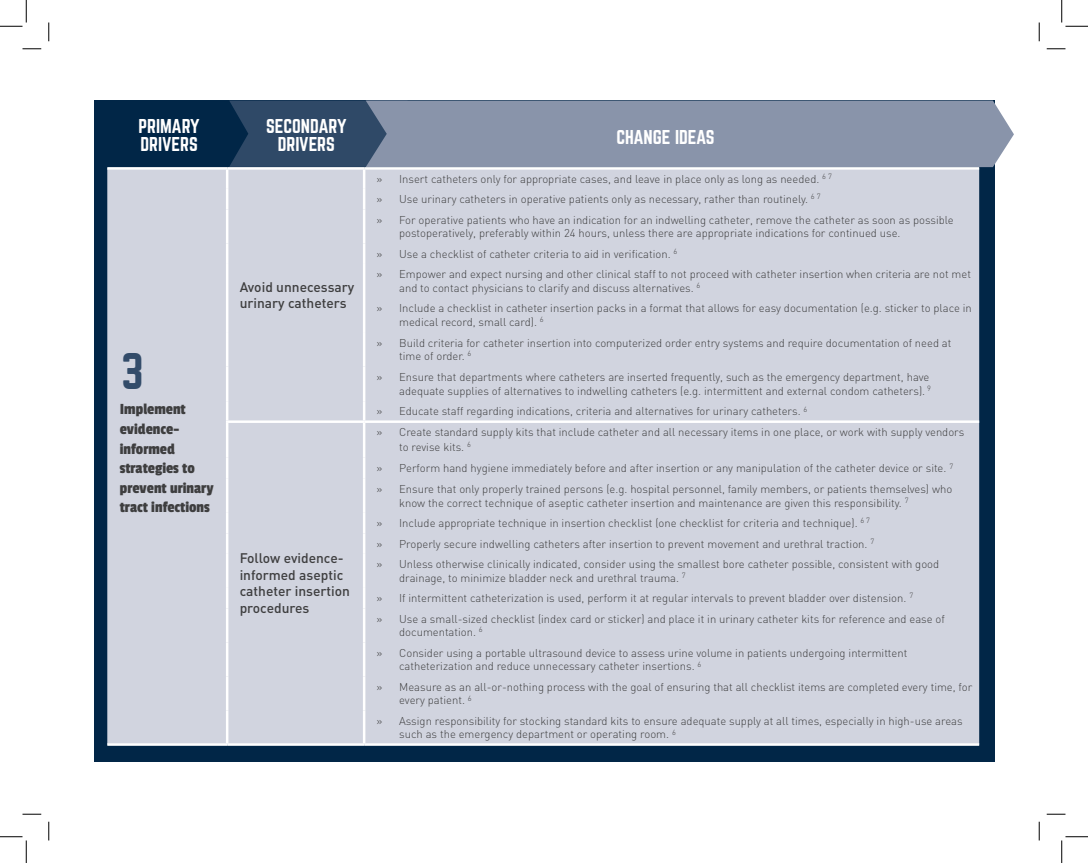
<style>
.page{position:relative;width:1088px;height:863px;background:#fff}
.page>*{position:absolute;margin:0;border:0;box-sizing:border-box;transform-origin:0 0}
.t1{font:45px "Norwester";color:#334c6a}
.t2{font:17.5px/17.9px "Norwester";color:#fff}
.t3{font:16.25px/19.5px "Passion One";color:#3e3e3f}
.t4{font:500 13.75px/16.5px "DIN";color:#3e3e3f}
.t5{font:300 11.25px/13.5px "DIN";color:#3e3e3f}
</style>
<div class="page">
<div style="left:94px;top:100px;width:900px;height:662px;background:#012647"></div>
<div style="left:426px;top:101px;width:587px;height:66px;background:#8994aa"></div>
<div style="left:107px;top:170px;width:872px;height:573px;background:#d1d4df"></div>
<hr style="left:107px;top:743px;width:120px;height:2px;background:#fff">
<hr style="left:226px;top:189px;width:2px;height:20px;background:#fff">
<hr style="left:226px;top:209px;width:2px;height:34px;background:#fff">
<hr style="left:226px;top:243px;width:2px;height:21px;background:#fff">
<hr style="left:226px;top:264px;width:2px;height:34px;background:#fff">
<hr style="left:226px;top:298px;width:2px;height:34px;background:#fff">
<hr style="left:226px;top:332px;width:2px;height:34px;background:#fff">
<hr style="left:226px;top:366px;width:2px;height:35px;background:#fff">
<svg style="left:226px;top:401px;width:2px;height:19px"></svg>
<svg style="left:226px;top:101px;width:200px;height:88px;background:#61748c"></svg>
<hr style="left:363px;top:189px;width:2px;height:20px;background:#fff">
<hr style="left:363px;top:209px;width:2px;height:34px;background:#fff">
<hr style="left:363px;top:243px;width:2px;height:21px;background:#fff">
<hr style="left:363px;top:264px;width:2px;height:34px;background:#fff">
<hr style="left:363px;top:298px;width:2px;height:34px;background:#fff">
<hr style="left:363px;top:332px;width:2px;height:34px;background:#fff">
<hr style="left:363px;top:366px;width:2px;height:35px;background:#fff">
<svg style="left:363px;top:401px;width:2px;height:19px"></svg>
<hr style="left:226px;top:420px;width:138px;height:3px;background:#fff">
<hr style="left:226px;top:423px;width:2px;height:34px;background:#fff">
<hr style="left:364px;top:420px;width:615px;height:3px;background:#fff">
<hr style="left:363px;top:423px;width:2px;height:34px;background:#fff">
<hr style="left:226px;top:457px;width:2px;height:22px;background:#fff">
<hr style="left:363px;top:457px;width:2px;height:22px;background:#fff">
<hr style="left:226px;top:479px;width:2px;height:34px;background:#fff">
<hr style="left:363px;top:479px;width:2px;height:34px;background:#fff">
<hr style="left:226px;top:513px;width:2px;height:20px;background:#fff">
<hr style="left:363px;top:513px;width:2px;height:20px;background:#fff">
<hr style="left:226px;top:533px;width:2px;height:21px;background:#fff">
<hr style="left:363px;top:533px;width:2px;height:21px;background:#fff">
<hr style="left:226px;top:554px;width:2px;height:34px;background:#fff">
<hr style="left:363px;top:554px;width:2px;height:34px;background:#fff">
<hr style="left:226px;top:588px;width:2px;height:20px;background:#fff">
<hr style="left:363px;top:588px;width:2px;height:20px;background:#fff">
<hr style="left:226px;top:608px;width:2px;height:34px;background:#fff">
<hr style="left:363px;top:608px;width:2px;height:34px;background:#fff">
<hr style="left:226px;top:642px;width:2px;height:34px;background:#fff">
<hr style="left:363px;top:642px;width:2px;height:34px;background:#fff">
<hr style="left:226px;top:676px;width:2px;height:34px;background:#fff">
<hr style="left:363px;top:676px;width:2px;height:34px;background:#fff">
<hr style="left:226px;top:710px;width:2px;height:33px;background:#fff">
<hr style="left:363px;top:710px;width:2px;height:33px;background:#fff">
<hr style="left:227px;top:743px;width:137px;height:2px;background:#fff">
<hr style="left:364px;top:743px;width:615px;height:2px;background:#fff">
<hr style="left:107px;top:167px;width:120px;height:3px;background:#fff">
<hr style="left:227px;top:167px;width:137px;height:3px;background:#fff">
<hr style="left:364px;top:167px;width:615px;height:3px;background:#fff">
<svg style="left:22px;top:48px;width:19px;height:2px"></svg>
<svg style="left:1046px;top:48px;width:19px;height:2px"></svg>
<svg style="left:22px;top:813px;width:19px;height:2px"></svg>
<svg style="left:1046px;top:813px;width:19px;height:2px"></svg>
<svg style="left:48px;top:22px;width:2px;height:19px"></svg>
<svg style="left:48px;top:821px;width:2px;height:19px"></svg>
<svg style="left:1038px;top:22px;width:2px;height:19px"></svg>
<svg style="left:1038px;top:821px;width:2px;height:19px"></svg>
<svg style="left:0;top:0;width:27px;height:27px"></svg>
<svg style="left:0;top:836px;width:27px;height:26px"></svg>
<svg style="left:1061px;top:0;width:27px;height:27px"></svg>
<svg style="left:1061px;top:836px;width:27px;height:26px"></svg>
<p class="t2" style="left:139px;top:118px;width:63px">PRIMARY<br>DRIVERS</p>
<p class="t2" style="left:266px;top:118px;width:82px">SECONDARY</p>
<p class="t2" style="left:278px;top:136px;width:59px">DRIVERS</p>
<p class="t1" style="left:121px;top:349px;width:24px">3</p>
<p class="t3" style="left:120px;top:399px;width:95px">Implement evidence&shy;informed strategies to prevent urinary tract infections</p>
<p class="t4" style="left:240px;top:278px;width:116px">Avoid unnecessary urinary catheters</p>
<p class="t4" style="left:240px;top:549px;width:112px">Follow evidence&shy;informed aseptic catheter insertion procedures</p>
<p class="t2" style="left:616px;top:128px;width:100px">CHANGE IDEAS</p>
<p class="t5" style="left:376px;top:172px;width:457px">» Insert catheters only for appropriate cases, and leave in place only as long as needed. <sup>6</sup> <sup>7</sup></p>
<p class="t5" style="left:376px;top:192px;width:445px">» Use urinary catheters in operative patients only as necessary, rather than routinely. <sup>6</sup> <sup>7</sup></p>
<p class="t5" style="left:399px;top:213px;width:556px;text-indent:-22px">» For operative patients who have an indication for an indwelling catheter, remove the catheter as soon as possible postoperatively, preferably within 24 hours, unless there are appropriate indications for continued use.</p>
<p class="t5" style="left:376px;top:247px;width:302px">» Use a checklist of catheter criteria to aid in verification. <sup>6</sup></p>
<p class="t5" style="left:399px;top:267px;width:573px;text-indent:-22px">» Empower and expect nursing and other clinical staff to not proceed with catheter insertion when criteria are not met and to contact physicians to clarify and discuss alternatives. <sup>6</sup></p>
<p class="t5" style="left:399px;top:301px;width:574px;text-indent:-22px">» Include a checklist in catheter insertion packs in a format that allows for easy documentation (e.g. sticker to place in medical record, small card). <sup>6</sup></p>
<p class="t5" style="left:399px;top:335px;width:554px;text-indent:-22px">» Build criteria for catheter insertion into computerized order entry systems and require documentation of need at time of order. <sup>6</sup></p>
<p class="t5" style="left:376px;top:370px;width:556px;text-align:right">» Ensure that departments where catheters are inserted frequently, such as the emergency department, have adequate supplies of alternatives to indwelling catheters (e.g. intermittent and external condom catheters). <sup>9</sup></p>
<p class="t5" style="left:376px;top:404px;width:432px">» Educate staff regarding indications, criteria and alternatives for urinary catheters. <sup>6</sup></p>
<p class="t5" style="left:399px;top:424px;width:566px;line-height:15px;text-indent:-22px">» Create standard supply kits that include catheter and all necessary items in one place, or work with supply vendors to revise kits. <sup>6</sup></p>
<p class="t5" style="left:376px;top:461px;width:578px">» Perform hand hygiene immediately before and after insertion or any manipulation of the catheter device or site. <sup>7</sup></p>
<p class="t5" style="left:399px;top:482px;width:554px;text-indent:-22px">» Ensure that only properly trained persons (e.g. hospital personnel, family members, or patients themselves) who know the correct technique of aseptic catheter insertion and maintenance are given this responsibility. <sup>7</sup></p>
<p class="t5" style="left:376px;top:516px;width:495px">» Include appropriate technique in insertion checklist (one checklist for criteria and technique). <sup>6</sup> <sup>7</sup></p>
<p class="t5" style="left:376px;top:536px;width:499px">» Properly secure indwelling catheters after insertion to prevent movement and urethral traction. <sup>7</sup></p>
<p class="t5" style="left:399px;top:557px;width:541px;text-indent:-22px">» Unless otherwise clinically indicated, consider using the smallest bore catheter possible, consistent with good drainage, to minimize bladder neck and urethral trauma. <sup>7</sup></p>
<p class="t5" style="left:376px;top:591px;width:538px">» If intermittent catheterization is used, perform it at regular intervals to prevent bladder over distension. <sup>7</sup></p>
<p class="t5" style="left:399px;top:611px;width:547px;text-indent:-22px">» Use a small-sized checklist (index card or sticker) and place it in urinary catheter kits for reference and ease of documentation. <sup>6</sup></p>
<p class="t5" style="left:399px;top:645px;width:509px;text-indent:-22px">» Consider using a portable ultrasound device to assess urine volume in patients undergoing intermittent catheterization and reduce unnecessary catheter insertions. <sup>6</sup></p>
<p class="t5" style="left:399px;top:679px;width:574px;text-indent:-22px">» Measure as an all-or-nothing process with the goal of ensuring that all checklist items are completed every time, for every patient. <sup>6</sup></p>
<p class="t5" style="left:399px;top:713px;width:565px;text-indent:-22px">» Assign responsibility for stocking standard kits to ensure adequate supply at all times, especially in high-use areas such as the emergency department or operating room. <sup>6</sup></p>
</div>
